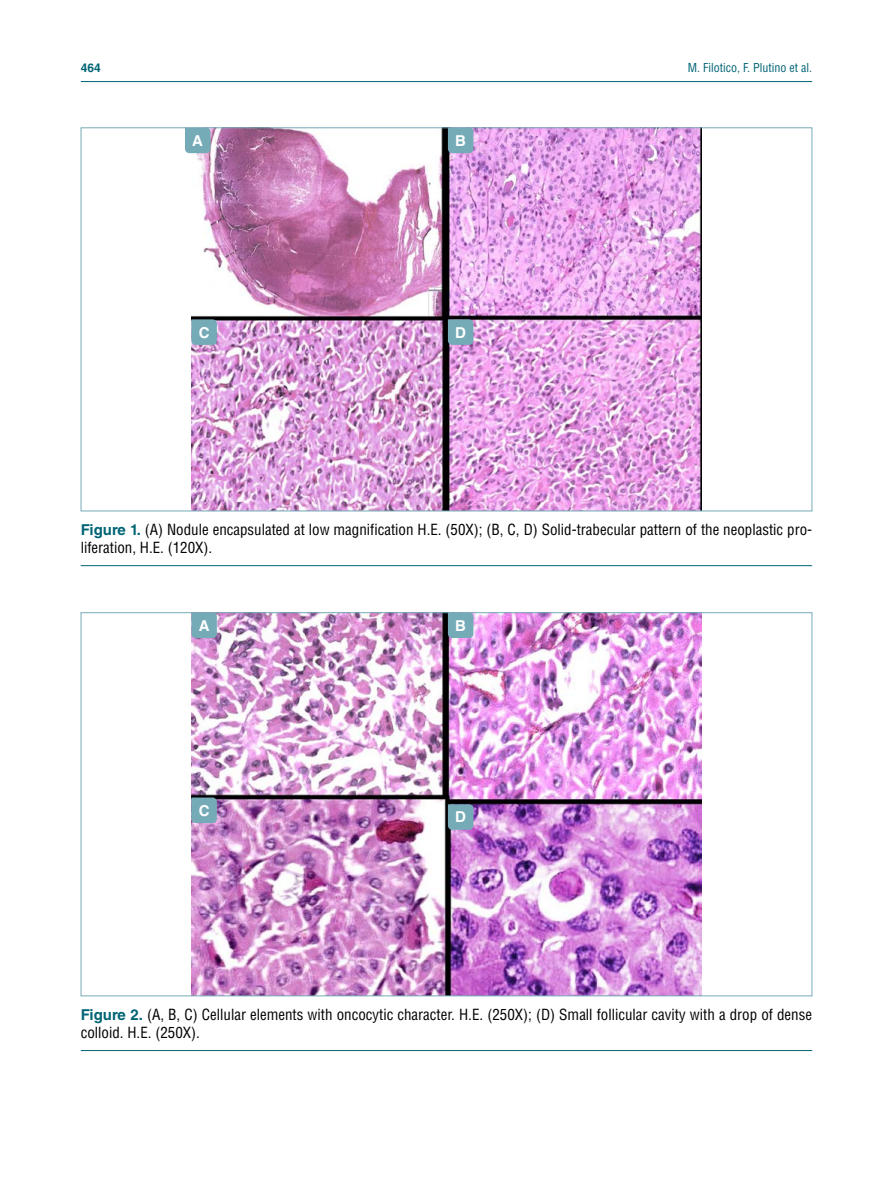
<style>
.page{position:relative;width:893px;height:1191px;background:#fff}
.page>*{position:absolute;margin:0;border:0;box-sizing:border-box;transform-origin:0 0}
.t1{font:condensed 15px/18px "Helvetica LT Std";color:#000}
.t2{font:700 15px "Helvetica LT Std";color:#fff}
.t3{font:condensed 12px "Helvetica LT Std";color:#006475}
.t4{font:700 12px "Helvetica LT Std";color:#006475}
.s1{font-weight:700;font-stretch:normal;color:#006475}
</style>
<div class="page">
<hr style="left:81px;top:81px;width:731px;height:1px;background:#006475">
<img style="left:191px;top:130px;width:510px;height:379px">
<hr style="left:81px;top:565px;width:731px;height:1px;background:#006475">
<svg style="left:185px;top:128px;width:25px;height:25px"></svg>
<svg style="left:191px;top:319px;width:26px;height:26px"></svg>
<svg style="left:448px;top:128px;width:25px;height:25px"></svg>
<svg style="left:448px;top:319px;width:25px;height:26px"></svg>
<img style="left:191px;top:614px;width:510px;height:380px">
<hr style="left:81px;top:1050px;width:731px;height:1px;background:#006475">
<svg style="left:191px;top:612px;width:26px;height:26px"></svg>
<svg style="left:191px;top:797px;width:26px;height:26px"></svg>
<svg style="left:448px;top:612px;width:25px;height:26px"></svg>
<svg style="left:448px;top:804px;width:25px;height:26px"></svg>
<p class="t4" style="left:81px;top:61px;width:22px">464</p>
<p class="t3" style="left:688px;top:61px;width:126px">M. Filotico, F. Plutino et al.</p>
<p class="t2" style="left:192px;top:131px;width:12px">A</p>
<p class="t2" style="left:199px;top:323px;width:12px">C</p>
<p class="t2" style="left:455px;top:131px;width:12px">B</p>
<p class="t2" style="left:455px;top:323px;width:12px">D</p>
<p class="t1" style="left:81px;top:520px;width:733px"><span class="s1">Figure 1.</span> (A) Nodule encapsulated at low magnification H.E. (50X); (B, C, D) Solid-trabecular pattern of the neoplastic pro&shy;liferation, H.E. (120X).</p>
<p class="t2" style="left:199px;top:616px;width:12px">A</p>
<p class="t2" style="left:199px;top:801px;width:12px">C</p>
<p class="t2" style="left:455px;top:616px;width:12px">B</p>
<p class="t2" style="left:455px;top:808px;width:12px">D</p>
<p class="t1" style="left:81px;top:1005px;width:733px"><span class="s1">Figure 2.</span> (A, B, C) Cellular elements with oncocytic character. H.E. (250X); (D) Small follicular cavity with a drop of dense colloid. H.E. (250X).</p>
</div>
